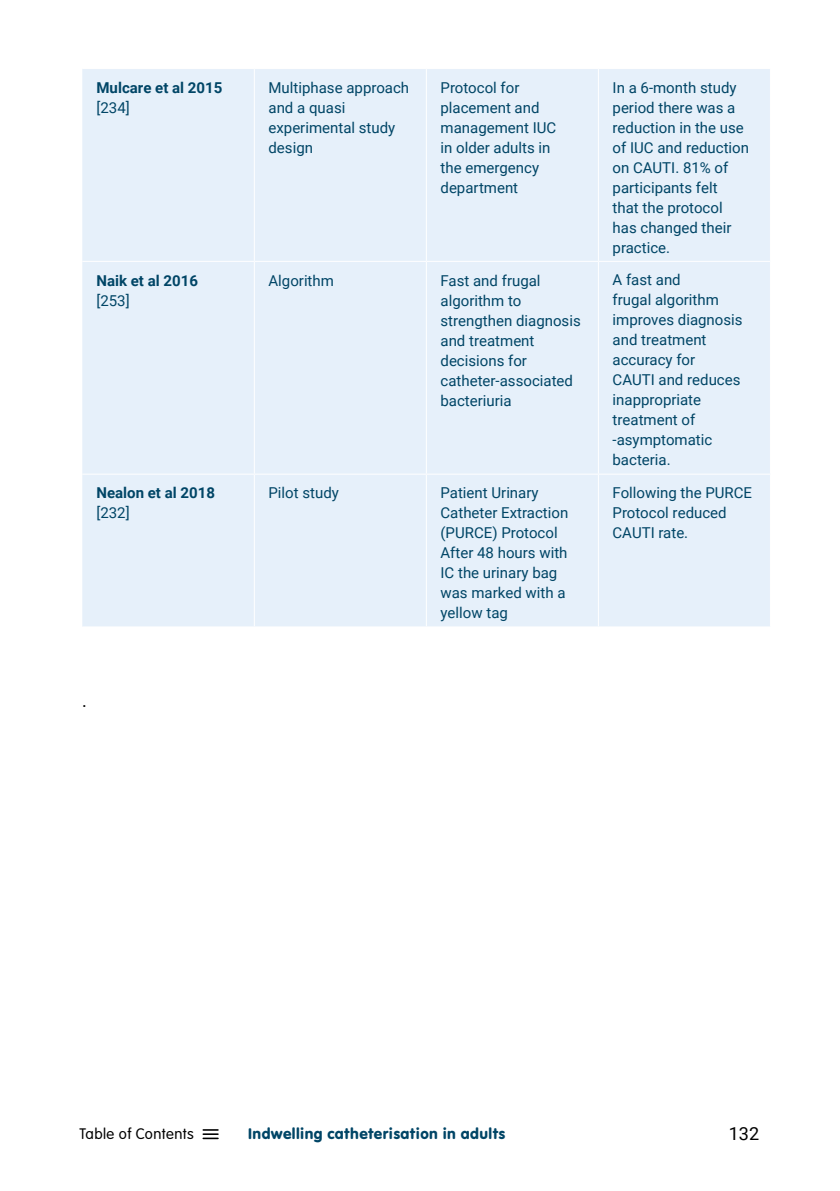
<style>
.page{position:relative;width:840px;height:1191px;background:#fff}
.page>*{position:absolute;margin:0;border:0;box-sizing:border-box;transform-origin:0 0}
.t1{font:18px "Roboto";color:#000}
.t2{font:16px "VAG Rundschrift D";letter-spacing:.025em;color:#004566}
.t3{font:300 16px "VAG Rundschrift D";letter-spacing:.025em;color:#000}
.t4{font:15px/20px "Roboto";color:#004566}
.t5{font:700 15px "Roboto";color:#004566}
</style>
<div class="page">
<svg style="left:203px;top:1129px;width:15px;height:10px"></svg>
<div style="left:82px;top:69px;width:687px;height:557px;background:#e6f0fa"></div>
<hr style="left:254px;top:69px;width:1px;height:192px;background:#fff">
<hr style="left:425px;top:69px;width:1px;height:192px;background:#fff">
<hr style="left:597px;top:69px;width:1px;height:192px;background:#fff">
<hr style="left:82px;top:261px;width:172px;height:1px;background:#fff">
<hr style="left:254px;top:261px;width:172px;height:1px;background:#fff">
<hr style="left:254px;top:262px;width:1px;height:211px;background:#fff">
<hr style="left:426px;top:261px;width:172px;height:1px;background:#fff">
<hr style="left:425px;top:262px;width:1px;height:211px;background:#fff">
<hr style="left:598px;top:261px;width:172px;height:1px;background:#fff">
<hr style="left:597px;top:262px;width:1px;height:211px;background:#fff">
<hr style="left:82px;top:473px;width:172px;height:1px;background:#fff">
<hr style="left:254px;top:473px;width:172px;height:1px;background:#fff">
<hr style="left:254px;top:474px;width:1px;height:152px;background:#fff">
<hr style="left:426px;top:473px;width:172px;height:1px;background:#fff">
<hr style="left:425px;top:474px;width:1px;height:152px;background:#fff">
<hr style="left:598px;top:473px;width:172px;height:1px;background:#fff">
<hr style="left:597px;top:474px;width:1px;height:152px;background:#fff">
<p class="t5" style="left:96px;top:77px;width:127px">Mulcare et al 2015</p>
<p class="t4" style="left:96px;top:97px;width:35px">[234]</p>
<p class="t5" style="left:96px;top:270px;width:103px">Naik et al 2016</p>
<p class="t4" style="left:96px;top:290px;width:35px">[253]</p>
<p class="t5" style="left:96px;top:482px;width:120px">Nealon et al 2018</p>
<p class="t4" style="left:96px;top:502px;width:35px">[232]</p>
<p class="t1" style="left:82px;top:688px;width:6px">.</p>
<p class="t4" style="left:268px;top:77px;width:142px">Multiphase approach and a quasi experimental study design</p>
<p class="t4" style="left:440px;top:77px;width:117px">Protocol for placement and management IUC in older adults in the emergency department</p>
<p class="t4" style="left:612px;top:77px;width:138px">In a 6-month study period there was a reduction in the use of IUC and reduction on CAUTI. 81% of participants felt<br>that the protocol has changed their practice.</p>
<p class="t4" style="left:268px;top:270px;width:67px">Algorithm</p>
<p class="t4" style="left:440px;top:270px;width:142px">Fast and frugal algorithm to strengthen diagnosis and treatment decisions for catheter-associated bacteriuria</p>
<p class="t4" style="left:612px;top:269px;width:131px">A fast and<br>frugal algorithm improves diagnosis and treatment accuracy for<br>CAUTI and reduces inappropriate treatment of -asymptomatic bacteria.</p>
<p class="t4" style="left:268px;top:482px;width:72px">Pilot study</p>
<p class="t4" style="left:440px;top:482px;width:129px">Patient Urinary<br>Catheter Extraction (PURCE) Protocol<br>After 48 hours with<br>IC the urinary bag was marked with a yellow tag</p>
<p class="t4" style="left:612px;top:482px;width:141px">Following the PURCE<br>Protocol reduced<br>CAUTI rate.</p>
<p class="t3" style="left:79px;top:1125px;width:116px">Table of Contents</p>
<p class="t2" style="left:248px;top:1124px;width:259px">Indwelling catheterisation in adults</p>
<p class="t1" style="left:728px;top:1121px;width:32px">132</p>
</div>
